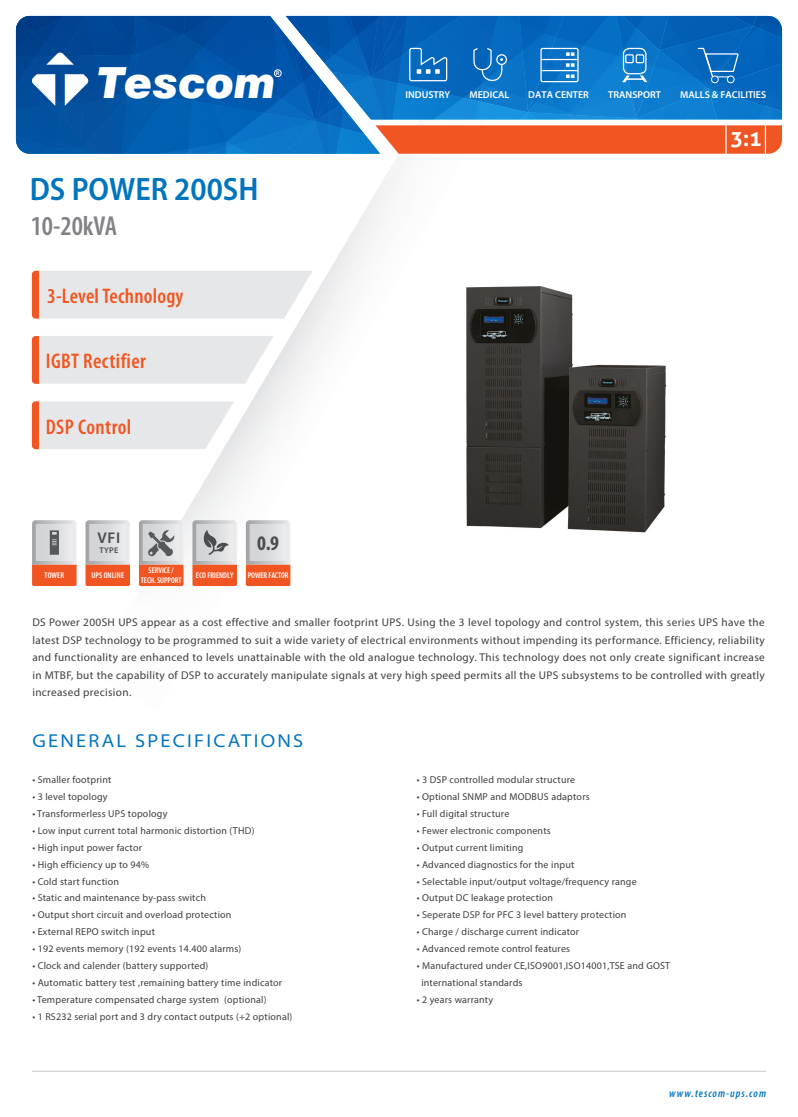
<style>
.page{position:relative;width:798px;height:1117px;background:#fff}
.page>*{position:absolute;margin:0;border:0;box-sizing:border-box;transform-origin:0 0}
.t1{font:italic 900 42.88px "Swiss 721 BT";color:#fff}
.t2{font:600 semi-condensed 32.5px "Myriad Pro";color:#0075bd}
.t3{font:600 condensed 27.5px "Myriad Pro";color:#808285}
.t4{font:600 condensed 21.25px "Myriad Pro";letter-spacing:.015em;color:#f15622}
.t5{font:700 21.25px "Aller";color:#fff}
.t6{font:700 condensed 20.75px "Myriad Pro";color:#4b4c4d}
.t7{font:semi-expanded 18.75px "Myriad Pro";letter-spacing:.12em;color:#0075bd}
.t8{font:600 15.62px "Myriad Pro";color:#4b4c4d}
.t9{font:11.25px/17.5px "Myriad Pro";letter-spacing:.03em;color:#3e3e3f;text-align:justify}
.t10{font:italic 600 condensed 11.25px "Myriad Pro";letter-spacing:.09em;color:#0075bd}
.t11{font:10px "Myriad Pro";letter-spacing:.02em;color:#3e3e3f}
.t12{font:600 10px "Myriad Pro";color:#fff}
.t13{font:600 condensed 8.25px/9.4px "Myriad Pro";color:#fff;text-align:center}
.t14{font:600 8.25px "Myriad Pro";color:#4b4c4d}
.t15{font:700 5.12px "Arial";color:#fff}
</style>
<div class="page">
<img style="left:90px;top:155px;width:312px;height:432px">
<div style="left:32px;top:271px;width:281px;height:47px;background:#e6e7e9"></div>
<svg style="left:32px;top:336px;width:241px;height:48px;background:#e7e4e4"></svg>
<svg style="left:32px;top:401px;width:202px;height:48px;background:#e8e3e2"></svg>
<hr style="left:32px;top:1070px;width:733px;height:1px;background:#c7c8ca">
<svg style="left:16px;top:16px;width:766px;height:138px;background:#2e6baa"></svg>
<svg style="left:32px;top:520px;width:45px;height:66px;background:#d6a596"></svg>
<svg style="left:85px;top:518px;width:207px;height:68px"></svg>
<img style="left:466px;top:286px;width:201px;height:247px">
<p class="t1" style="left:98px;top:56px;width:179px">Tescom</p>
<p class="t15" style="left:276px;top:70px;width:5px">R</p>
<p class="t2" style="left:30px;top:169px;width:230px">DS POWER 200SH</p>
<p class="t3" style="left:31px;top:209px;width:88px">10-20kVA</p>
<p class="t4" style="left:47px;top:283px;width:138px">3-Level Technology</p>
<p class="t4" style="left:46px;top:347px;width:102px">IGBT Rectifier</p>
<p class="t4" style="left:46px;top:413px;width:87px">DSP Control</p>
<p class="t8" style="left:97px;top:527px;width:24px">VFI</p>
<p class="t14" style="left:99px;top:544px;width:21px">TYPE</p>
<p class="t13" style="left:44px;top:570px;width:21px">TOWER</p>
<p class="t13" style="left:91px;top:570px;width:34px">UPS ONLINE</p>
<p class="t13" style="left:141px;top:565px;width:42px">SERVICE /<br>TECH. SUPPORT</p>
<p class="t13" style="left:196px;top:570px;width:39px">ECO FRIENDLY</p>
<p class="t6" style="left:257px;top:530px;width:23px">0.9</p>
<p class="t13" style="left:247px;top:570px;width:42px">POWER FACTOR</p>
<p class="t12" style="left:405px;top:88px;width:46px">INDUSTRY</p>
<p class="t12" style="left:469px;top:88px;width:42px">MEDICAL</p>
<p class="t12" style="left:528px;top:88px;width:62px">DATA CENTER</p>
<p class="t12" style="left:608px;top:88px;width:54px">TRANSPORT</p>
<p class="t12" style="left:680px;top:88px;width:88px">MALLS &amp; FACILITIES</p>
<p class="t5" style="left:730px;top:125px;width:33px">3:1</p>
<p class="t9" style="left:32px;top:613px;width:733px">DS Power 200SH UPS appear as a cost effective and smaller footprint UPS. Using the 3 level topology and control system, this series UPS have the latest DSP technology to be programmed to suit a wide variety of electrical environments without impending its performance. Efficiency, reliability and functionality are enhanced to levels unattainable with the old analogue technology. This technology does not only create significant increase in MTBF, but the capability of DSP to accurately manipulate signals at very high speed permits all the UPS subsystems to be controlled with greatly increased precision.</p>
<p class="t7" style="left:32px;top:728px;width:272px">GENERAL SPECIFICATIONS</p>
<p class="t11" style="left:32px;top:773px;width:80px">• Smaller footprint</p>
<p class="t11" style="left:32px;top:790px;width:77px">• 3 level topology</p>
<p class="t11" style="left:32px;top:807px;width:136px">• Transformerless UPS topology</p>
<p class="t11" style="left:32px;top:824px;width:223px">• Low input current total harmonic distortion (THD)</p>
<p class="t11" style="left:32px;top:841px;width:111px">• High input power factor</p>
<p class="t11" style="left:32px;top:857px;width:118px">• High efficiency up to 94%</p>
<p class="t11" style="left:32px;top:874px;width:88px">• Cold start function</p>
<p class="t11" style="left:32px;top:891px;width:175px">• Static and maintenance by-pass switch</p>
<p class="t11" style="left:32px;top:908px;width:200px">• Output short circuit and overload protection</p>
<p class="t11" style="left:32px;top:925px;width:124px">• External REPO switch input</p>
<p class="t11" style="left:32px;top:942px;width:210px">• 192 events memory (192 events 14.400 alarms)</p>
<p class="t11" style="left:32px;top:959px;width:177px">• Clock and calender (battery supported)</p>
<p class="t11" style="left:32px;top:976px;width:251px">• Automatic battery test ,remaining battery time indicator</p>
<p class="t11" style="left:32px;top:992px;width:236px">• Temperature compensated charge system (optional)</p>
<p class="t11" style="left:32px;top:1009px;width:261px">• 1 RS232 serial port and 3 dry contact outputs (+2 optional)</p>
<p class="t11" style="left:416px;top:773px;width:160px">• 3 DSP controlled modular structure</p>
<p class="t11" style="left:416px;top:790px;width:174px">• Optional SNMP and MODBUS adaptors</p>
<p class="t11" style="left:416px;top:807px;width:94px">• Full digital structure</p>
<p class="t11" style="left:416px;top:824px;width:135px">• Fewer electronic components</p>
<p class="t11" style="left:416px;top:841px;width:108px">• Output current limiting</p>
<p class="t11" style="left:416px;top:857px;width:159px">• Advanced diagnostics for the input</p>
<p class="t11" style="left:416px;top:874px;width:221px">• Selectable input/output voltage/frequency range</p>
<p class="t11" style="left:416px;top:891px;width:138px">• Output DC leakage protection</p>
<p class="t11" style="left:416px;top:908px;width:211px">• Seperate DSP for PFC 3 level battery protection</p>
<p class="t11" style="left:416px;top:925px;width:164px">• Charge / discharge current indicator</p>
<p class="t11" style="left:416px;top:942px;width:155px">• Advanced remote control features</p>
<p class="t11" style="left:416px;top:959px;width:255px">• Manufactured under CE,ISO9001,ISO14001,TSE and GOST</p>
<p class="t11" style="left:421px;top:976px;width:103px">international standards</p>
<p class="t11" style="left:416px;top:992px;width:78px">• 2 years warranty</p>
<p class="t10" style="left:669px;top:1086px;width:98px">www.tescom-ups.com</p>
</div>
